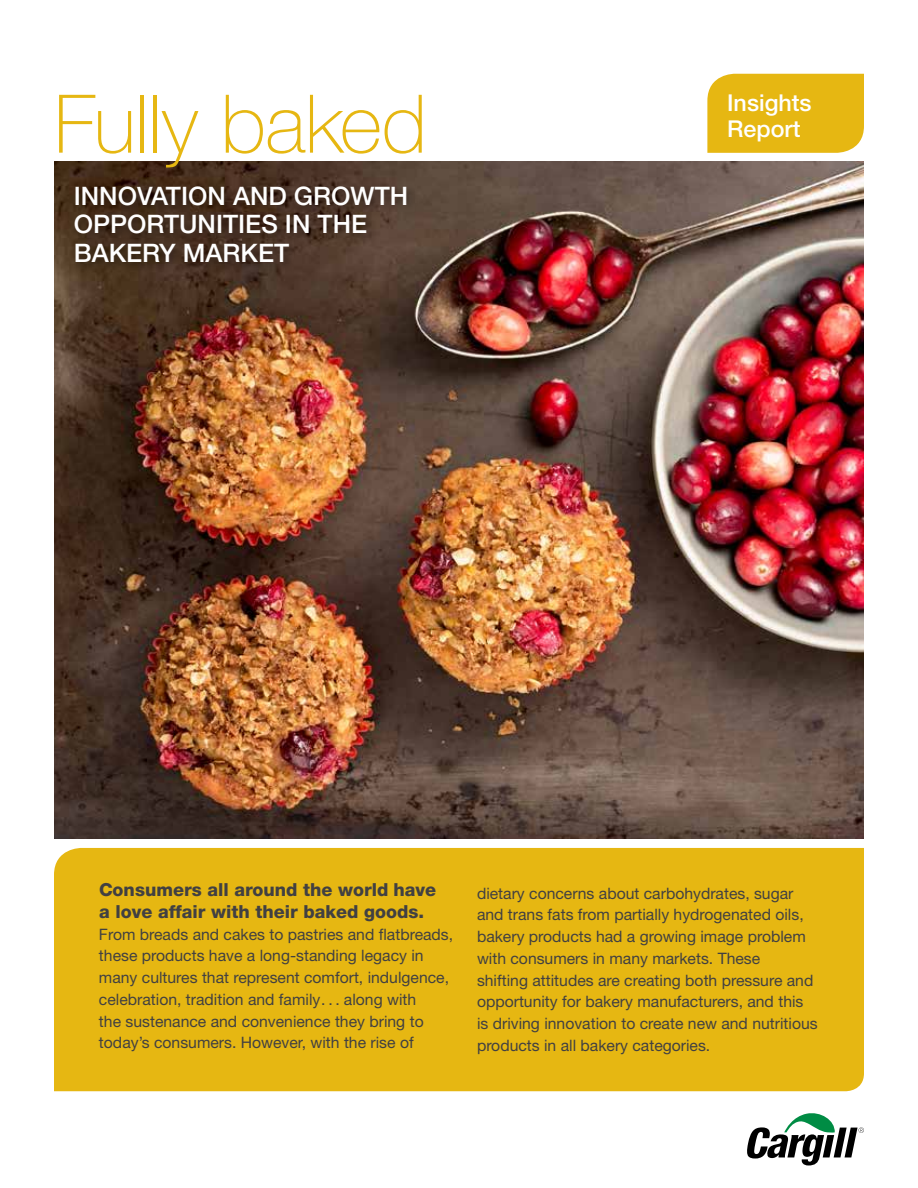
<style>
.page{position:relative;width:918px;height:1188px;background:#fff}
.page>*{position:absolute;margin:0;border:0;box-sizing:border-box;transform-origin:0 0}
.t1{font:100 81px "Helvetica Neue";letter-spacing:-.005em;color:#e6b712}
.t2{font:500 25.5px/28.5px "Helvetica Neue";color:#fff}
.t3{font:500 23.25px/25.5px "Helvetica Neue";color:#fff}
.t4{font:800 18px/21.8px "Helvetica Neue";color:#414042}
.t5{font:15.75px/21.8px "Helvetica Neue";color:#414042}
</style>
<div class="page">
<img style="left:54px;top:162px;width:810px;height:677px">
<div style="left:70px;top:181px;width:348px;height:92px;background:#000;opacity:.4"></div>
<div style="left:54px;top:848px;width:810px;height:243px;background:#e6b712"></div>
<div style="left:707px;top:74px;width:157px;height:79px;background:#e6b712"></div>
<svg style="left:747px;top:1113px;width:117px;height:53px"></svg>
<h1 class="t1" style="left:54px;top:78px;width:375px">Fully baked</h1>
<h2 class="t2" style="left:74px;top:181px;width:336px">INNOVATION AND GROWTH<br>OPPORTUNITIES IN THE<br>BAKERY MARKET</h2>
<h3 class="t3" style="left:727px;top:90px;width:86px">INSIGHTS<br>REPORT</h3>
<p class="t4" style="left:99px;top:879px;width:339px">Consumers all around the world have a love affair with their baked goods.</p>
<p class="t5" style="left:99px;top:923px;width:356px">From breads and cakes to pastries and flatbreads, these products have a long-standing legacy in many cultures that represent comfort, indulgence, celebration, tradition and family . . . along with<br>the sustenance and convenience they bring to today’s consumers. However, with the rise of</p>
<p class="t5" style="left:477px;top:882px;width:342px">dietary concerns about carbohydrates, sugar and trans fats from partially hydrogenated oils, bakery products had a growing image problem with consumers in many markets. These<br>shifting attitudes are creating both pressure and opportunity for bakery manufacturers, and this is driving innovation to create new and nutritious products in all bakery categories.</p>
</div>
